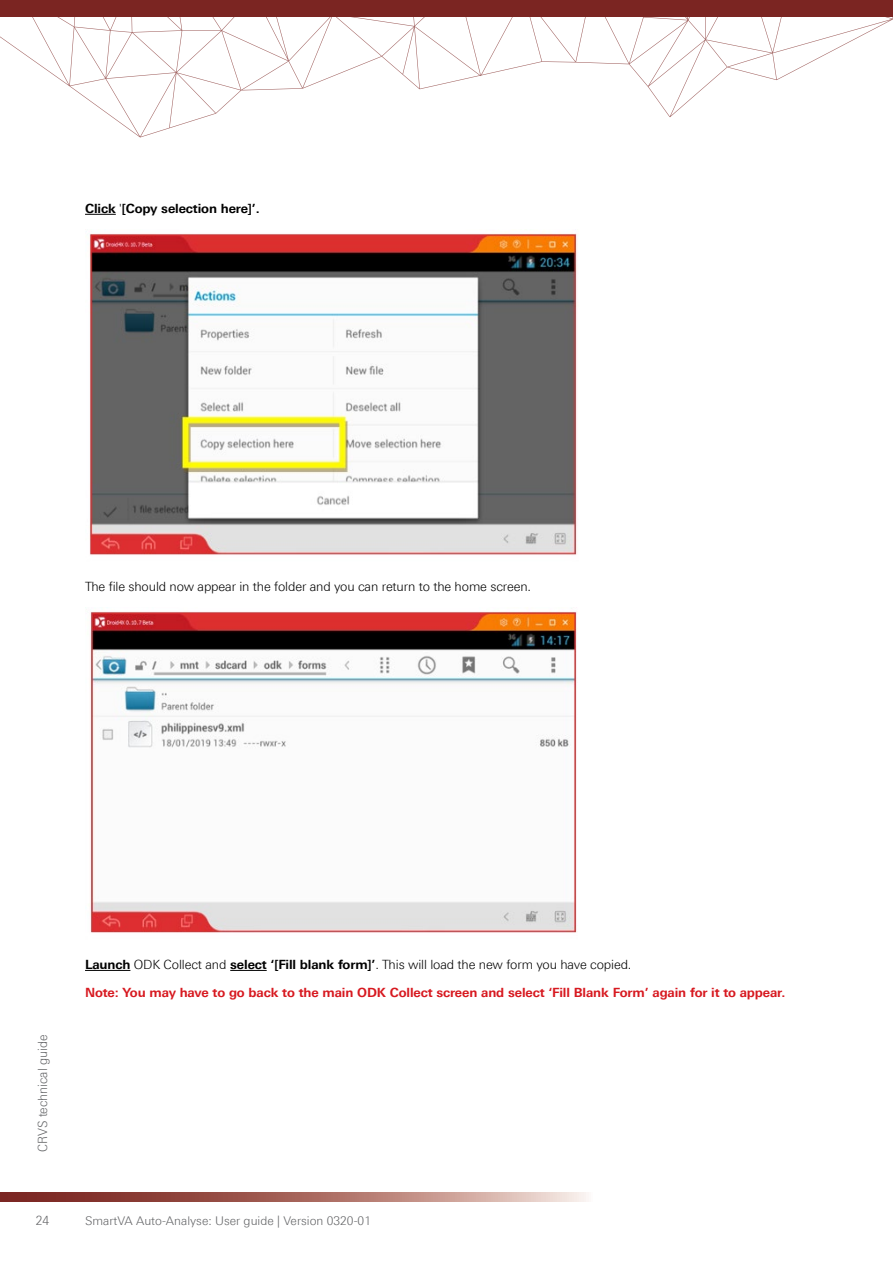
<style>
.page{position:relative;width:893px;height:1263px;background:#fff}
.page>*{position:absolute;margin:0;border:0;box-sizing:border-box;transform-origin:0 0}
.t1{font:300 12.75px "Linotype Univers 330";letter-spacing:-.01em;color:#000}
.t2{font:700 12.75px "Linotype Univers 630";letter-spacing:-.01em;color:#d71920}
.t3{font:700 12.75px "Linotype Univers 630";letter-spacing:-.01em;color:#000}
.t4{font:300 12.75px "Linotype Univers 330";color:#636466;scale:.95 1}
.t5{font:300 12px "Linotype Univers 330";color:#636466}
.s1{font-family:"Linotype Univers 330";font-weight:300}
.s2{font-family:"Linotype Univers 630";font-weight:700}
</style>
<div class="page">
<svg style="left:0;top:17px;width:893px;height:120px"></svg>
<svg style="left:0;top:1193px;width:586px;height:8px;background:#ac7068"></svg>
<div style="left:0;top:0;width:893px;height:17px;background:#7b2522"></div>
<hr style="left:230px;top:970px;width:37px;height:1px;background:#000">
<hr style="left:85px;top:970px;width:45px;height:1px;background:#000">
<hr style="left:85px;top:214px;width:31px;height:1px;background:#000">
<img style="left:89px;top:233px;width:489px;height:322px">
<img style="left:89px;top:611px;width:488px;height:322px">
<p class="t3" style="left:85px;top:201px;width:176px">Click <span class="s1">'</span>[Copy selection here]’.</p>
<p class="t1" style="left:85px;top:579px;width:448px">The file should now appear in the folder and you can return to the home screen.</p>
<p class="t4" style="left:35px;top:1152px;width:125px;rotate:-90deg">CRVS technical guide</p>
<p class="t4" style="left:36px;top:1213px;width:16px">24</p>
<p class="t1" style="left:85px;top:957px;width:548px"><span class="s2">Launch</span> ODK Collect and <span class="s2">select ‘[Fill blank form]’</span>. This will load the new form you have copied.</p>
<h6 class="t2" style="left:85px;top:985px;width:702px">Note: You may have to go back to the main ODK Collect screen and select ‘Fill Blank Form’ again for it to appear.</h6>
<p class="t5" style="left:85px;top:1213px;width:287px">SmartVA Auto-Analyse: User guide | Version 0320-01</p>
</div>
